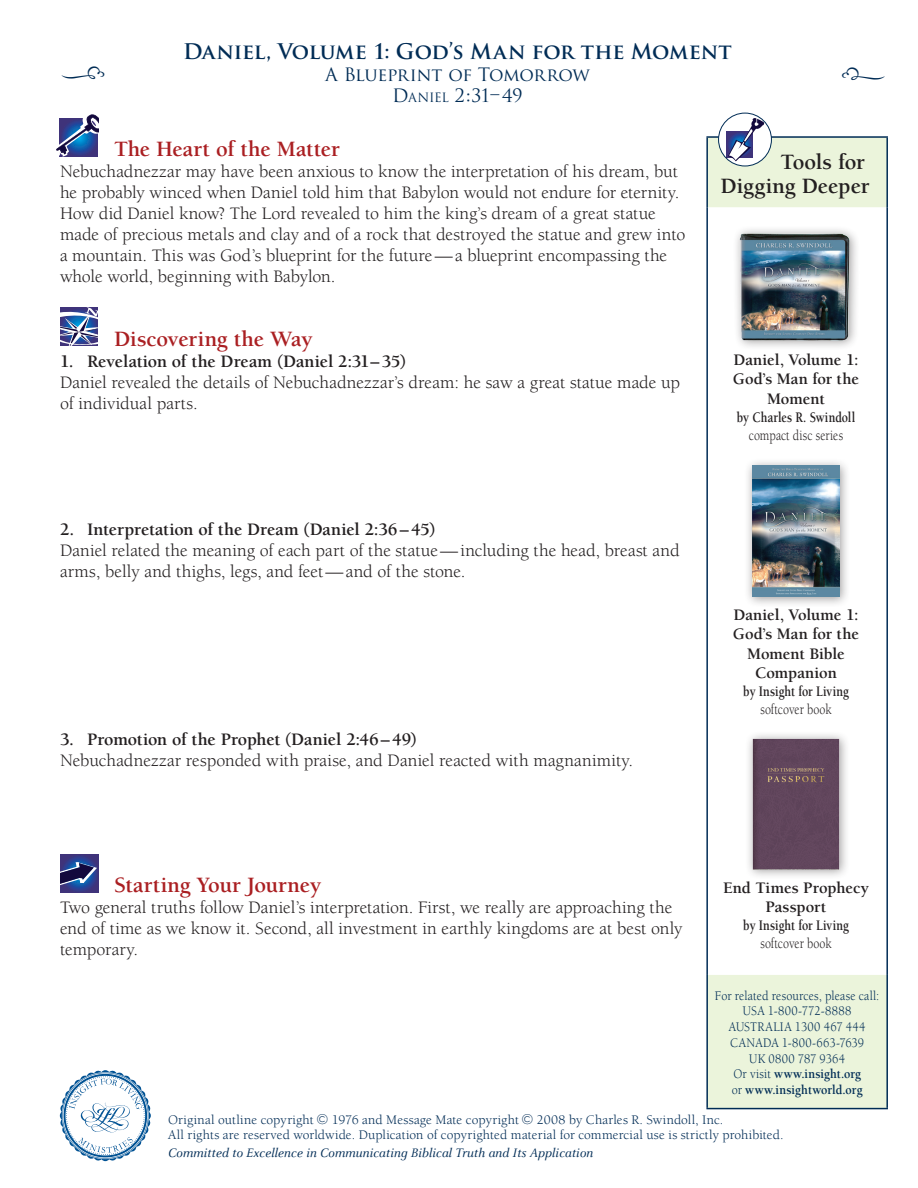
<style>
.page{position:relative;width:918px;height:1188px;background:#fff}
.page>*{position:absolute;margin:0;border:0;box-sizing:border-box;transform-origin:0 0}
.t1{font:36px "Type Embellishments One Plain";color:#002c55}
.t2{font:700 22.5px "Berkeley";letter-spacing:-.005em;color:#aa1f22}
.t3{font:700 22.5px/24px "Berkeley";letter-spacing:-.005em;color:#231f20;text-align:right}
.t4{font:700 21px "Trajan Pro";letter-spacing:-.01em;color:#002c55}
.t5{font:18px/21px "Berkeley";color:#231f20}
.t6{font:700 18px "Berkeley";letter-spacing:-.005em;color:#231f20}
.t7{font:18px "Trajan Pro";letter-spacing:-.025em;color:#002c55}
.t8{font:18px "Trajan";color:#002c55}
.t9{font:700 16.5px/19.5px "Berkeley";letter-spacing:-.005em;color:#231f20;text-align:center}
.t10{font:700 15px "Berkeley";color:#231f20;scale:.8 1}
.t11{font:15px "Berkeley";letter-spacing:.005em;color:#231f20;scale:.8 1}
.t12{font:13.5px/15px "Berkeley";letter-spacing:.01em;color:#002c55}
.t13{font:13.5px/15.8px "Berkeley";letter-spacing:.01em;color:#002c55;text-align:center;scale:.9 1}
.t14{font:italic 13.5px "Celeste";color:#002c55}
.s1{font-size:12.6px}
.s2{font-weight:700}
</style>
<div class="page">
<svg style="left:60px;top:308px;width:38px;height:38px"></svg>
<svg style="left:60px;top:854px;width:38px;height:38px"></svg>
<svg style="left:60px;top:862px;width:37px;height:23px"></svg>
<svg style="left:56px;top:114px;width:42px;height:42px"></svg>
<svg style="left:708px;top:138px;width:178px;height:970px"></svg>
<hr style="left:706px;top:136px;width:182px;height:2px;background:#002c55">
<hr style="left:706px;top:138px;width:2px;height:69px;background:#002c55">
<hr style="left:886px;top:138px;width:2px;height:69px;background:#002c55">
<hr style="left:706px;top:207px;width:2px;height:768px;background:#002c55">
<hr style="left:886px;top:207px;width:2px;height:768px;background:#002c55">
<hr style="left:706px;top:975px;width:2px;height:133px;background:#002c55">
<hr style="left:886px;top:975px;width:2px;height:133px;background:#002c55">
<hr style="left:706px;top:1108px;width:182px;height:1px;background:#002c55">
<svg style="left:719px;top:113px;width:52px;height:53px"></svg>
<div style="left:718px;top:113px;width:54px;height:53px;border:1px solid #002c55;border-radius:50%"></div>
<div style="left:727px;top:131px;width:26px;height:26px;background:#3f337a"></div>
<svg style="left:728px;top:118px;width:36px;height:43px"></svg>
<div style="left:744px;top:458px;width:106px;height:149px;background:#231f20;opacity:.44"></div>
<img style="left:752px;top:466px;width:88px;height:130px">
<div style="left:733px;top:226px;width:127px;height:125px;background:#231f20;opacity:.44"></div>
<img style="left:736px;top:230px;width:117px;height:114px">
<div style="left:745px;top:731px;width:105px;height:149px;background:#231f20;opacity:.44"></div>
<img style="left:751px;top:737px;width:90px;height:134px">
<svg style="left:60px;top:1070px;width:91px;height:91px"></svg>
<h1 class="t1" style="left:60px;top:58px;width:47px">j</h1>
<p class="t4" style="left:183px;top:38px;width:550px">Daniel, Volume 1: God’s Man for the Moment</p>
<p class="t7" style="left:325px;top:63px;width:266px">A Blueprint of Tomorrow</p>
<p class="t8" style="left:392px;top:85px;width:132px">D<span class="s1">ANIEL</span> 2:31–49</p>
<h1 class="t1" style="left:840px;top:60px;width:47px">i</h1>
<p class="t2" style="left:114px;top:137px;width:227px">The Heart of the Matter</p>
<p class="t5" style="left:60px;top:161px;width:627px">Nebuchadnezzar may have been anxious to know the interpretation of his dream, but he probably winced when Daniel told him that Babylon would not endure for eternity.<br>How did Daniel know? The Lord revealed to him the king’s dream of a great statue made of precious metals and clay and of a rock that destroyed the statue and grew into a mountain. This was God’s blueprint for the future—a blueprint encompassing the whole world, beginning with Babylon.</p>
<p class="t2" style="left:114px;top:327px;width:200px">Discovering the Way</p>
<p class="t6" style="left:60px;top:351px;width:348px">1. Revelation of the Dream (Daniel 2:31–35)</p>
<p class="t5" style="left:60px;top:372px;width:622px">Daniel revealed the details of Nebuchadnezzar’s dream: he saw a great statue made up of individual parts.</p>
<p class="t6" style="left:60px;top:519px;width:377px">2. Interpretation of the Dream (Daniel 2:36–45)</p>
<p class="t5" style="left:60px;top:540px;width:621px">Daniel related the meaning of each part of the statue—including the head, breast and arms, belly and thighs, legs, and feet—and of the stone.</p>
<p class="t6" style="left:60px;top:729px;width:358px">3. Promotion of the Prophet (Daniel 2:46–49)</p>
<p class="t5" style="left:60px;top:750px;width:575px">Nebuchadnezzar responded with praise, and Daniel reacted with magnanimity.</p>
<p class="t3" style="left:721px;top:150px;width:151px">Tools for<br>Digging Deeper</p>
<p class="t9" style="left:733px;top:350px;width:128px">Daniel, Volume 1:<br>God’s Man for the<br>Moment</p>
<p class="t10" style="left:737px;top:409px;width:150px">by Charles R. Swindoll</p>
<p class="t11" style="left:749px;top:427px;width:119px">compact disc series</p>
<p class="t9" style="left:733px;top:605px;width:128px">Daniel, Volume 1:<br>God’s Man for the<br>Moment Bible<br>Companion</p>
<p class="t10" style="left:743px;top:684px;width:134px">by Insight for Living</p>
<p class="t11" style="left:760px;top:702px;width:90px">softcover book</p>
<p class="t2" style="left:114px;top:873px;width:209px">Starting Your Journey</p>
<p class="t5" style="left:60px;top:897px;width:624px">Two general truths follow Daniel’s interpretation. First, we really are approaching the end of time as we know it. Second, all investment in earthly kingdoms are at best only temporary.</p>
<p class="t9" style="left:723px;top:878px;width:147px">End Times Prophecy<br>Passport</p>
<p class="t10" style="left:743px;top:918px;width:134px">by Insight for Living</p>
<p class="t11" style="left:760px;top:936px;width:90px">softcover book</p>
<p class="t13" style="left:715px;top:988px;width:184px">For related resources, please call:<br>USA 1-800-772-8888<br>AUSTRALIA 1300 467 444<br>CANADA 1-800-663-7639<br>UK 0800 787 9364<br>Or visit <span class="s2">www.insight.org<br></span>or <span class="s2">www.insightworld.org</span></p>
<p class="t12" style="left:168px;top:1113px;width:617px;text-indent:369px">2008 by Charles R. Swindoll, Inc.<br>All rights are reserved worldwide. Duplication of copyrighted material for commercial use is strictly prohibited.</p>
<p class="t14" style="left:168px;top:1146px;width:427px">Committed to Excellence in Communicating Biblical Truth and Its Application</p>
<p class="t12" style="left:168px;top:1113px;width:147px">Original outline copyright</p>
<p class="t12" style="left:332px;top:1113px;width:189px">1976 and Message Mate copyright</p>
</div>
